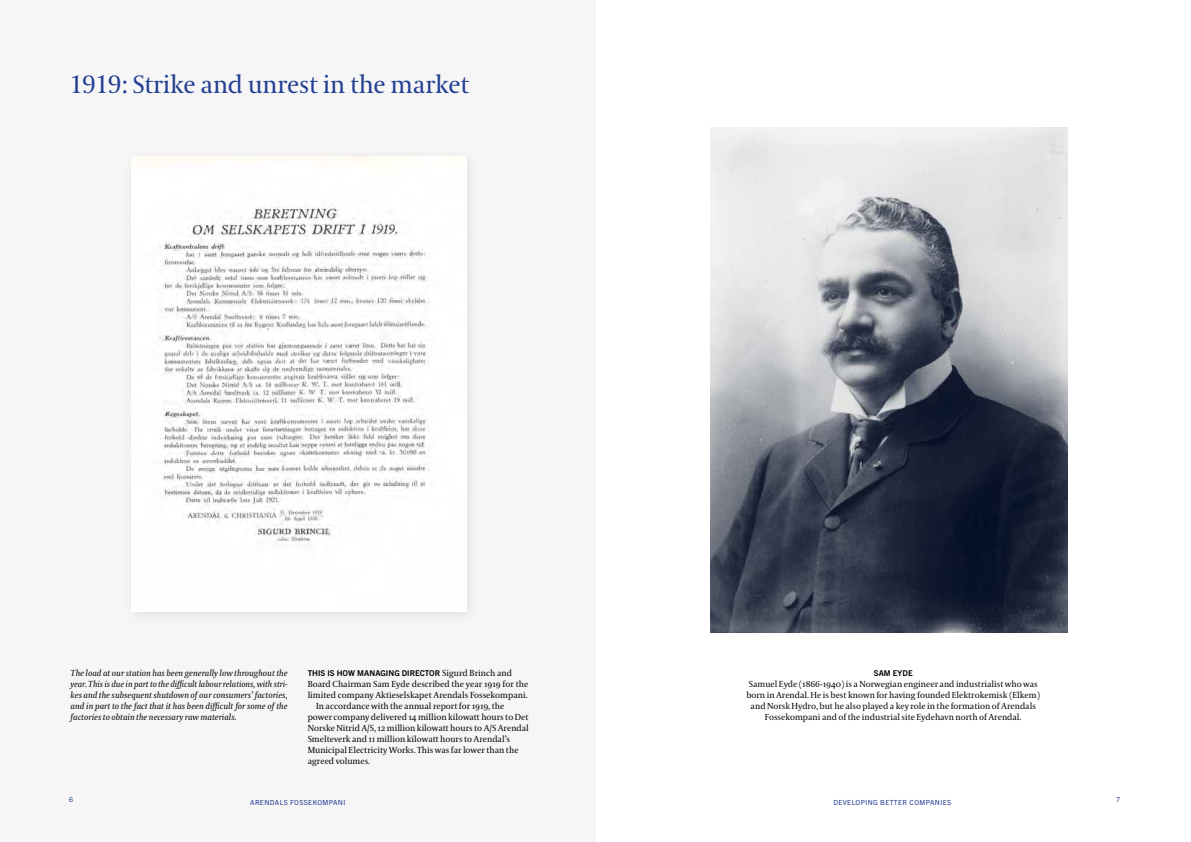
<style>
.page{position:relative;width:1191px;height:842px;background:#fff}
.page>*{position:absolute;margin:0;border:0;box-sizing:border-box;transform-origin:0 0}
.t1{font:25px "Coranto 2";letter-spacing:-.01em;color:#243f92}
.t2{font:8.7px/11px "Coranto 2";color:#000;text-align:center}
.t3{font:italic 8.7px/11px "Coranto 2";color:#000;text-align:justify}
.t4{font:700 8px "Trade Gothic Next LT Pro";letter-spacing:.01em;color:#000}
.t5{font:7px "Trade Gothic Next LT Pro";letter-spacing:.055em;color:#243f92}
.s1{font-family:"Coranto 2";font-weight:400;font-size:8.7px}
</style>
<div class="page">
<div style="left:0;top:0;width:595px;height:842px;background:#f6f6f6"></div>
<img style="left:710px;top:127px;width:357px;height:506px">
<img style="left:163px;top:208px;width:264px;height:333px">
<h1 class="t1" style="left:70px;top:69px;width:400px">1919: Strike and unrest in the market</h1>
<p class="t3" style="left:71px;top:668px;width:218px">The load at our station has been generally low throughout the year. This is due in part to the difficult labour relations, with stri&shy;kes and the subsequent shutdown of our consumers’ factories, and in part to the fact that it has been difficult for some of the factories to obtain the necessary raw materials.</p>
<p class="t4" style="left:308px;top:667px;width:206px">THIS IS HOW MANAGING DIRECTOR <span class="s1">Sigurd Brinch and</span></p>
<p class="t2" style="left:308px;top:679px;width:222px">Board Chairman Sam Eyde described the year 1919 for the</p>
<p class="t2" style="left:308px;top:690px;width:221px">limited company Aktieselskapet Arendals Fossekompani.</p>
<p class="t2" style="left:316px;top:701px;width:190px">In accordance with the annual report for 1919, the</p>
<p class="t2" style="left:308px;top:712px;width:222px">power company delivered 14 million kilowatt hours to Det</p>
<p class="t2" style="left:308px;top:723px;width:223px">Norske Nitrid A/S, 12 million kilowatt hours to A/S Arendal</p>
<p class="t2" style="left:308px;top:734px;width:204px">Smelteverk and 11 million kilowatt hours to Arendal’s</p>
<p class="t2" style="left:308px;top:745px;width:212px">Municipal Electricity Works. This was far lower than the</p>
<p class="t2" style="left:308px;top:756px;width:64px">agreed volumes.</p>
<p class="t4" style="left:874px;top:667px;width:40px">SAM EYDE</p>
<p class="t2" style="left:746px;top:679px;width:295px">Samuel Eyde (1866-1940) is a Norwegian engineer and industrialist who was born in Arendal. He is best known for having founded Elektrokemisk (Elkem) and Norsk Hydro, but he also played a key role in the formation of Arendals Fossekompani and of the industrial site Eydehavn north of Arendal.</p>
<p class="t5" style="left:69px;top:795px;width:6px">6</p>
<p class="t5" style="left:1116px;top:795px;width:6px">7</p>
<p class="t5" style="left:250px;top:798px;width:97px">ARENDALS FOSSEKOMPANI</p>
<p class="t5" style="left:833px;top:798px;width:119px">DEVELOPING BETTER COMPANIES</p>
</div>
